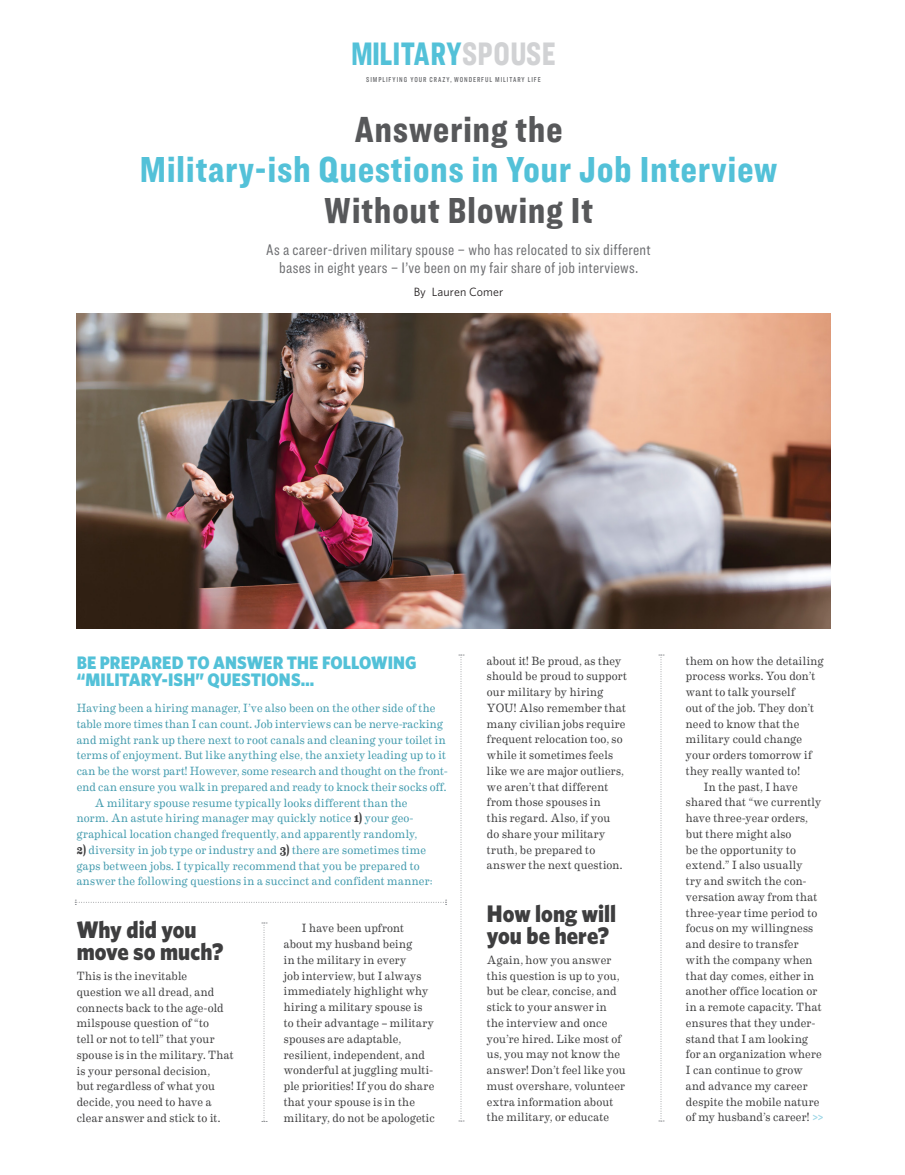
<style>
.page{position:relative;width:905px;height:1175px;background:#fff}
.page>*{position:absolute;margin:0;border:0;box-sizing:border-box;transform-origin:0 0}
.t1{font:900 37.5px "Ringside Compressed";letter-spacing:.03em;color:#53c1d8}
.t2{font:900 37.5px "Ringside Compressed";letter-spacing:.03em;color:#57585a}
.t3{font:900 33.75px "Ringside Compressed";letter-spacing:.015em;color:#53c1d8;scale:.93 1}
.Feature_BC{font:900 24px/21.8px "Whitney";color:#3e3e3f;scale:.93 1}
.Feature_BC-2{font:900 18.15px "Whitney";letter-spacing:.005em;color:#53c1d8;scale:.93 1}
.t4{font:15.9px/17.7px "Ringside Compressed";letter-spacing:.02em;color:#6c6d70;text-align:center}
.Feature_BC-3{font:12px/15.8px "Eames Century Modern";letter-spacing:.015em;color:#3e3e3f;scale:.93 1}
.Feature_BC-4{font:12px/15.8px "Eames Century Modern";letter-spacing:.015em;color:#419aad;scale:.93 1}
.t5{font:12px "Whitney";letter-spacing:.01em;color:#231f20}
.Main_BC{font:600 10.5px "Whitney";color:#9dd6e6;scale:.95 1}
.t6{font:7.5px "Ringside Compressed Semi";letter-spacing:.135em;color:#6c6d70;scale:.91 1}
.s1{color:#d1d2d4}
.s2{font-weight:700;color:#3e3e3f}
</style>
<div class="page">
<img style="left:77px;top:314px;width:753px;height:315px">
<svg style="left:262px;top:922px;width:5px;height:200px"></svg>
<svg style="left:75px;top:899px;width:371px;height:6px"></svg>
<svg style="left:459px;top:654px;width:5px;height:467px"></svg>
<svg style="left:658px;top:654px;width:6px;height:467px"></svg>
<p class="t3" style="left:351px;top:30px;width:221px">MILITARY<span class="s1">SPOUSE</span></p>
<p class="t6" style="left:366px;top:74px;width:193px">SIMPLIFYING YOUR CRAZY, WONDERFUL MILITARY LIFE</p>
<p class="t2" style="left:355px;top:102px;width:209px">Answering the</p>
<p class="t1" style="left:140px;top:143px;width:639px">Military-ish Questions in Your Job Interview</p>
<p class="t2" style="left:324px;top:184px;width:270px">Without Blowing It</p>
<p class="t4" style="left:266px;top:241px;width:386px">As a career-driven military spouse – who has relocated to six different bases in eight years – I’ve been on my fair share of job interviews.</p>
<p class="t5" style="left:414px;top:284px;width:91px">By Lauren Comer</p>
<p class="Feature_BC-2" style="left:77px;top:650px;width:367px">BE PREPARED TO ANSWER THE FOLLOWING</p>
<p class="Feature_BC-2" style="left:77px;top:668px;width:257px">“MILITARY-ISH” QUESTIONS…</p>
<p class="Feature_BC-4" style="left:77px;top:699px;width:400px">Having been a hiring manager, I’ve also been on the other side of the table more times than I can count. Job interviews can be nerve-racking and might rank up there next to root canals and cleaning your toilet in terms of enjoyment. But like anything else, the anxiety leading up to it can be the worst part! However, some research and thought on the front&shy;end can ensure you walk in prepared and ready to knock their socks off.</p>
<p class="Feature_BC-4" style="left:77px;top:794px;width:368px;text-indent:18px">A military spouse resume typically looks different than the norm. An astute hiring manager may quickly notice <span class="s2">1)</span> your geo&shy;graphical location changed frequently, and apparently randomly,</p>
<p class="Feature_BC-4" style="left:77px;top:841px;width:384px"><span class="s2">2)</span> diversity in job type or industry and <span class="s2">3)</span> there are sometimes time gaps between jobs. I typically recommend that you be prepared to answer the following questions in a succinct and confident manner:</p>
<p class="Feature_BC" style="left:77px;top:918px;width:159px">Why did you move so much?</p>
<p class="Feature_BC-3" style="left:77px;top:967px;width:170px">This is the inevitable question we all dread, and connects back to the age-old milspouse question of “to<br>tell or not to tell” that your spouse is in the military. That is your personal decision,<br>but regardless of what you decide, you need to have a clear answer and stick to it.</p>
<p class="Feature_BC-3" style="left:284px;top:919px;width:164px;text-indent:18px">I have been upfront about my husband being<br>in the military in every<br>job interview, but I always immediately highlight why hiring a military spouse is to their advantage – military spouses are adaptable, resilient, independent, and wonderful at juggling multi&shy;ple priorities! If you do share that your spouse is in the military, do not be apologetic</p>
<p class="Feature_BC-3" style="left:487px;top:651px;width:152px">about it! Be proud, as they should be proud to support our military by hiring<br>YOU! Also remember that many civilian jobs require frequent relocation too, so while it sometimes feels like we are major outliers, we aren’t that different from those spouses in<br>this regard. Also, if you<br>do share your military truth, be prepared to answer the next question.</p>
<p class="Feature_BC" style="left:487px;top:902px;width:140px">How long will you be here?</p>
<p class="Feature_BC-3" style="left:487px;top:951px;width:151px">Again, how you answer this question is up to you, but be clear, concise, and stick to your answer in the interview and once you’re hired. Like most of us, you may not know the answer! Don’t feel like you must overshare, volunteer extra information about the military, or educate</p>
<p class="Feature_BC-3" style="left:686px;top:651px;width:150px">them on how the detailing process works. You don’t want to talk yourself<br>out of the job. They don’t need to know that the military could change your orders tomorrow if they really wanted to!</p>
<p class="Feature_BC-3" style="left:686px;top:777px;width:148px;text-indent:18px">In the past, I have shared that “we currently have three-year orders, but there might also<br>be the opportunity to extend.” I also usually<br>try and switch the con&shy;versation away from that three-year time period to focus on my willingness and desire to transfer with the company when that day comes, either in another office location or in a remote capacity. That ensures that they under&shy;stand that I am looking for an organization where<br>I can continue to grow and advance my career despite the mobile nature of my husband’s career!</p>
<p class="Main_BC" style="left:812px;top:1110px;width:13px">&gt;&gt;</p>
</div>
